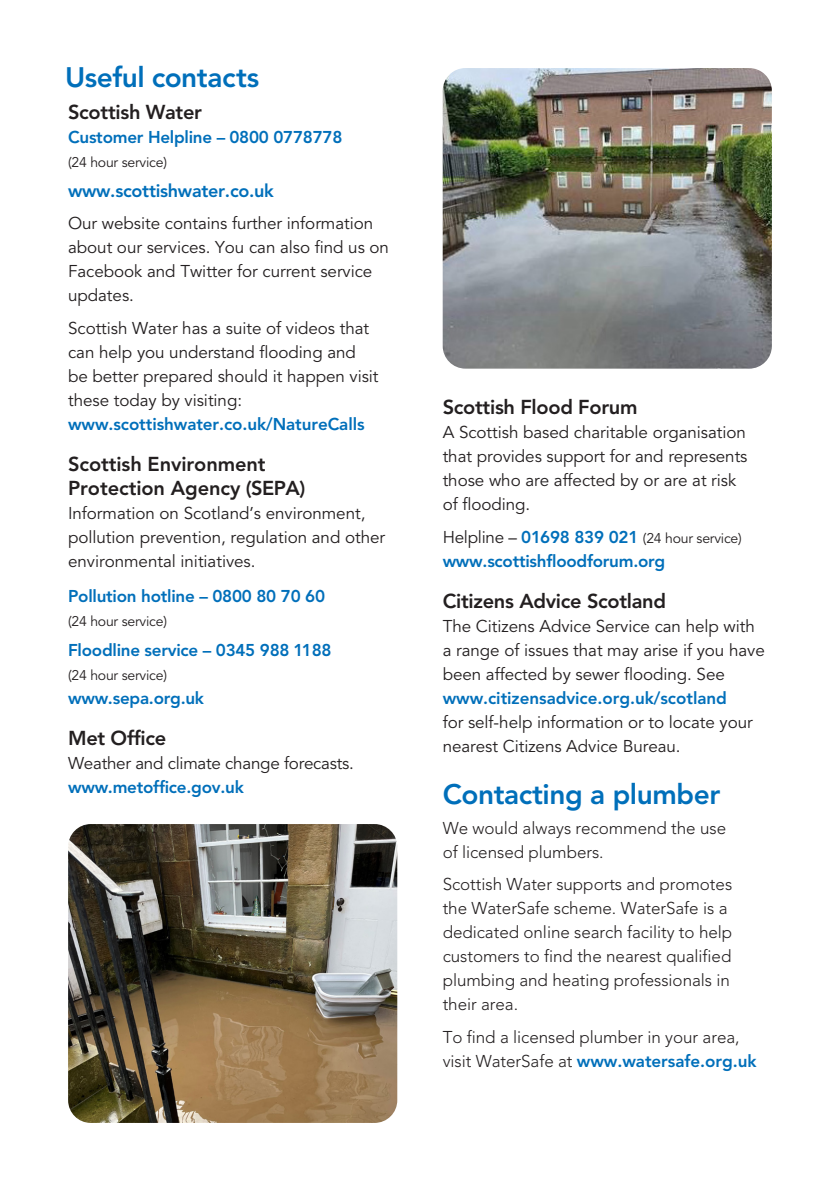
<style>
.page{position:relative;width:840px;height:1191px;background:#fff}
.page>*{position:absolute;margin:0;border:0;box-sizing:border-box;transform-origin:0 0}
.BODY{font:800 28px "Avenir";letter-spacing:-.015em;color:#006fba}
.t1{font:800 20px/24px "Avenir";letter-spacing:-.015em;color:#231f20}
.t2{font:800 18px "Avenir";letter-spacing:-.015em;color:#006fba}
.t3{font:17px/24px "Avenir";letter-spacing:-.005em;color:#231f20}
.t4{font:300 17px/24px "Avenir";letter-spacing:-.005em;color:#231f20}
.t5{font:800 17px "Avenir";letter-spacing:-.015em;color:#006fba}
.t6{font:14px "Avenir";letter-spacing:-.015em;color:#231f20}
.s1{font-weight:800;color:#006fba}
.s2{font-size:17px}
.s3{font-weight:800;font-size:17px;color:#006fba}
</style>
<div class="page">
<img style="left:68px;top:824px;width:329px;height:299px">
<img style="left:442px;top:68px;width:329px;height:301px">
<p class="BODY" style="left:65px;top:60px;width:195px">Useful contacts</p>
<p class="t1" style="left:68px;top:100px;width:135px">Scottish Water</p>
<p class="t5" style="left:68px;top:127px;width:276px">Customer Helpline – 0800 0778778</p>
<p class="t6" style="left:68px;top:154px;width:100px">(24 hour service)</p>
<p class="t2" style="left:68px;top:180px;width:207px">www.scottishwater.co.uk</p>
<p class="t3" style="left:68px;top:212px;width:322px">Our website contains further information about our services. You can also find us on Facebook and Twitter for current service updates.</p>
<p class="t3" style="left:68px;top:316px;width:312px">Scottish Water has a suite of videos that can help you understand flooding and be better prepared should it happen visit these today by visiting: <span class="s1">www.scottishwater.co.uk/NatureCalls</span></p>
<p class="t1" style="left:68px;top:452px;width:239px">Scottish Environment<br>Protection Agency (SEPA)</p>
<p class="t3" style="left:68px;top:501px;width:318px">Information on Scotland’s environment, pollution prevention, regulation and other environmental initiatives.</p>
<p class="t5" style="left:68px;top:586px;width:258px">Pollution hotline – 0800 80 70 60</p>
<p class="t6" style="left:68px;top:613px;width:100px">(24 hour service)</p>
<p class="t5" style="left:68px;top:640px;width:265px">Floodline service – 0345 988 1188</p>
<p class="t6" style="left:68px;top:667px;width:100px">(24 hour service)</p>
<p class="t5" style="left:68px;top:688px;width:137px">www.sepa.org.uk</p>
<p class="t1" style="left:68px;top:726px;width:100px">Met Office</p>
<p class="t3" style="left:68px;top:751px;width:287px">Weather and climate change forecasts. <span class="s1">www.metoffice.gov.uk</span></p>
<p class="t1" style="left:442px;top:395px;width:196px">Scottish Flood Forum</p>
<p class="t3" style="left:442px;top:421px;width:306px">A Scottish based charitable organisation that provides support for and represents those who are affected by or are at risk of flooding.</p>
<p class="t6" style="left:442px;top:530px;width:300px"><span class="s2">Helpline –</span> <span class="s3">01698 839 021</span> (24 hour service)</p>
<p class="t5" style="left:442px;top:551px;width:224px">www.scottishfloodforum.org</p>
<p class="t1" style="left:442px;top:589px;width:225px">Citizens Advice Scotland</p>
<p class="t3" style="left:442px;top:614px;width:323px">The Citizens Advice Service can help with a range of issues that may arise if you have been affected by sewer flooding. See <span class="s1">www.citizensadvice.org.uk/scotland<br></span>for self-help information or to locate your nearest Citizens Advice Bureau.</p>
<p class="BODY" style="left:442px;top:778px;width:279px">Contacting a plumber</p>
<p class="t4" style="left:442px;top:816px;width:285px">We would always recommend the use of licensed plumbers.</p>
<p class="t4" style="left:442px;top:872px;width:291px">Scottish Water supports and promotes the WaterSafe scheme. WaterSafe is a dedicated online search facility to help customers to find the nearest qualified plumbing and heating professionals in their area.</p>
<p class="t4" style="left:442px;top:1025px;width:315px">To find a licensed plumber in your area, visit WaterSafe at <span class="s1">www.watersafe.org.uk</span></p>
</div>
